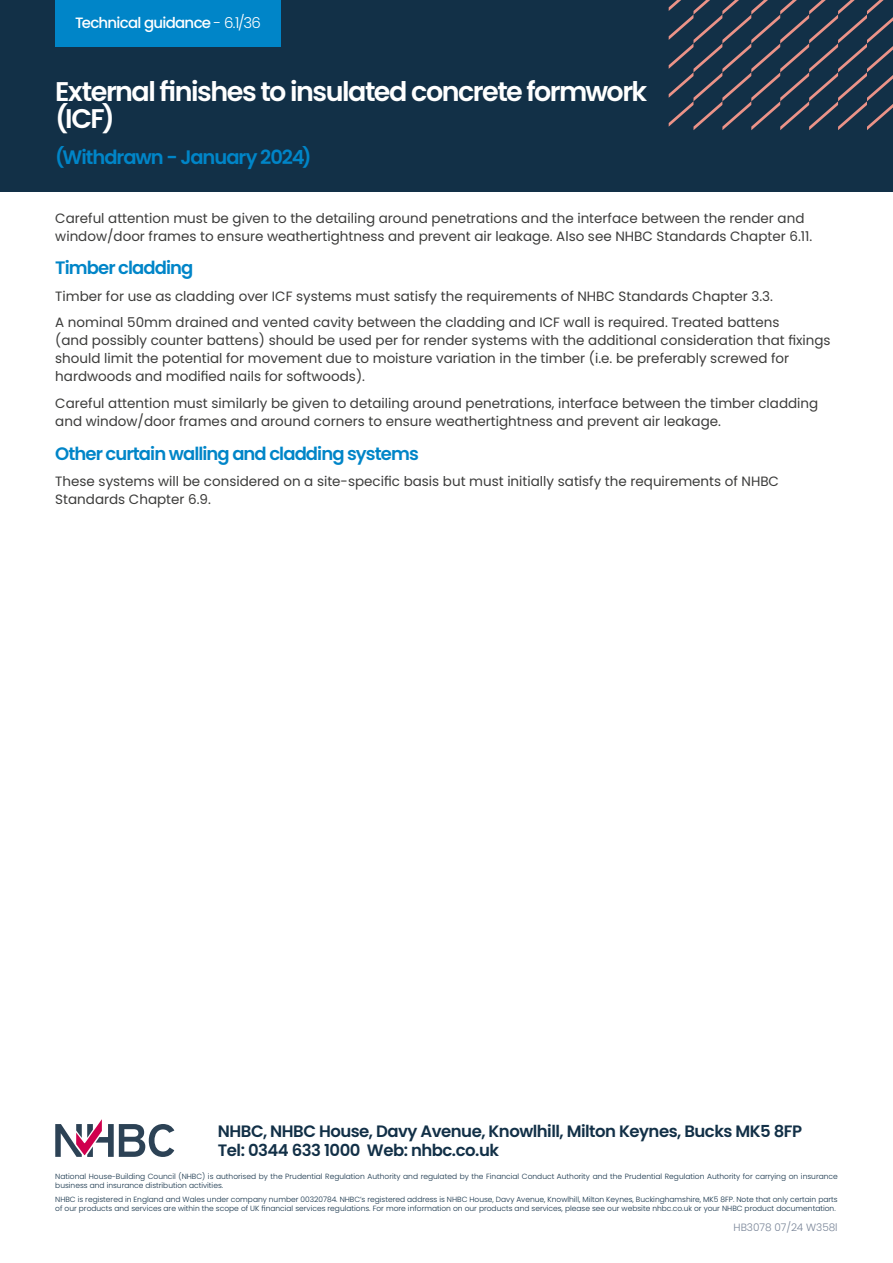
<style>
.page{position:relative;width:893px;height:1263px;background:#fff}
.page>*{position:absolute;margin:0;border:0;box-sizing:border-box;transform-origin:0 0}
.t1{font:600 27px/27px "Poppins";letter-spacing:-.055em;color:#fff}
.t2{font:600 19.5px "Poppins";letter-spacing:-.055em;color:#0085c8}
.t3{font:600 18px "Poppins";letter-spacing:-.05em;color:#0085c8}
.t4{font:600 16.5px/19.5px "Poppins";letter-spacing:-.03em;color:#123047}
.t5{font:500 15px "Poppins";letter-spacing:-.05em;color:#fff}
.t6{font:13.5px/18px "Poppins";color:#3c3c3b}
.t7{font:300 10.5px "Poppins";letter-spacing:-.005em;color:#788497}
.t8{font:300 7.5px/9px "Poppins";color:#123047}
.s1{font-weight:300}
</style>
<div class="page">
<div style="left:0;top:0;width:893px;height:191px;background:#123047"></div>
<svg style="left:669px;top:0;width:224px;height:130px"></svg>
<svg style="left:55px;top:1119px;width:119px;height:38px"></svg>
<div style="left:55px;top:0;width:226px;height:46px;background:#0085c8"></div>
<p class="t5" style="left:75px;top:14px;width:187px">Technical guidance <span class="s1">- 6.1/36</span></p>
<h1 class="t1" style="left:55px;top:79px;width:593px">External finishes to insulated concrete formwork (ICF)</h1>
<h2 class="t2" style="left:55px;top:146px;width:258px">(Withdrawn - January 2024)</h2>
<p class="t6" style="left:55px;top:209px;width:758px">Careful attention must be given to the detailing around penetrations and the interface between the render and window/door frames to ensure weathertightness and prevent air leakage. Also see NHBC Standards Chapter 6.11.</p>
<h3 class="t3" style="left:55px;top:258px;width:140px">Timber cladding</h3>
<p class="t6" style="left:55px;top:283px;width:726px;line-height:26.5px">Timber for use as cladding over ICF systems must satisfy the requirements of NHBC Standards Chapter 3.3.<br>A nominal 50mm drained and vented cavity between the cladding and ICF wall is required. Treated battens</p>
<p class="t6" style="left:55px;top:332px;width:777px">(and possibly counter battens) should be used per for render systems with the additional consideration that fixings should limit the potential for movement due to moisture variation in the timber (i.e. be preferably screwed for hardwoods and modified nails for softwoods).</p>
<p class="t6" style="left:55px;top:394px;width:765px">Careful attention must similarly be given to detailing around penetrations, interface between the timber cladding and window/door frames and around corners to ensure weathertightness and prevent air leakage.</p>
<h3 class="t3" style="left:55px;top:443px;width:365px">Other curtain walling and cladding systems</h3>
<p class="t6" style="left:55px;top:472px;width:725px">These systems will be considered on a site-specific basis but must initially satisfy the requirements of NHBC<br>Standards Chapter 6.9.</p>
<p class="t4" style="left:218px;top:1121px;width:586px">NHBC, NHBC House, Davy Avenue, Knowlhill, Milton Keynes, Bucks MK5 8FP<br>Tel: 0344 633 1000 Web: nhbc.co.uk</p>
<p class="t8" style="left:55px;top:1172px;width:784px">National House-Building Council (NHBC) is authorised by the Prudential Regulation Authority and regulated by the Financial Conduct Authority and the Prudential Regulation Authority for carrying on insurance business and insurance distribution activities.</p>
<p class="t8" style="left:55px;top:1195px;width:784px">NHBC is registered in England and Wales under company number 00320784. NHBC’s registered address is NHBC House, Davy Avenue, Knowlhill, Milton Keynes, Buckinghamshire, MK5 8FP. Note that only certain parts of our products and services are within the scope of UK financial services regulations. For more information on our products and services, please see our website nhbc.co.uk or your NHBC product documentation.</p>
<p class="t7" style="left:734px;top:1221px;width:106px">HB3078 07/24 W358l</p>
</div>
